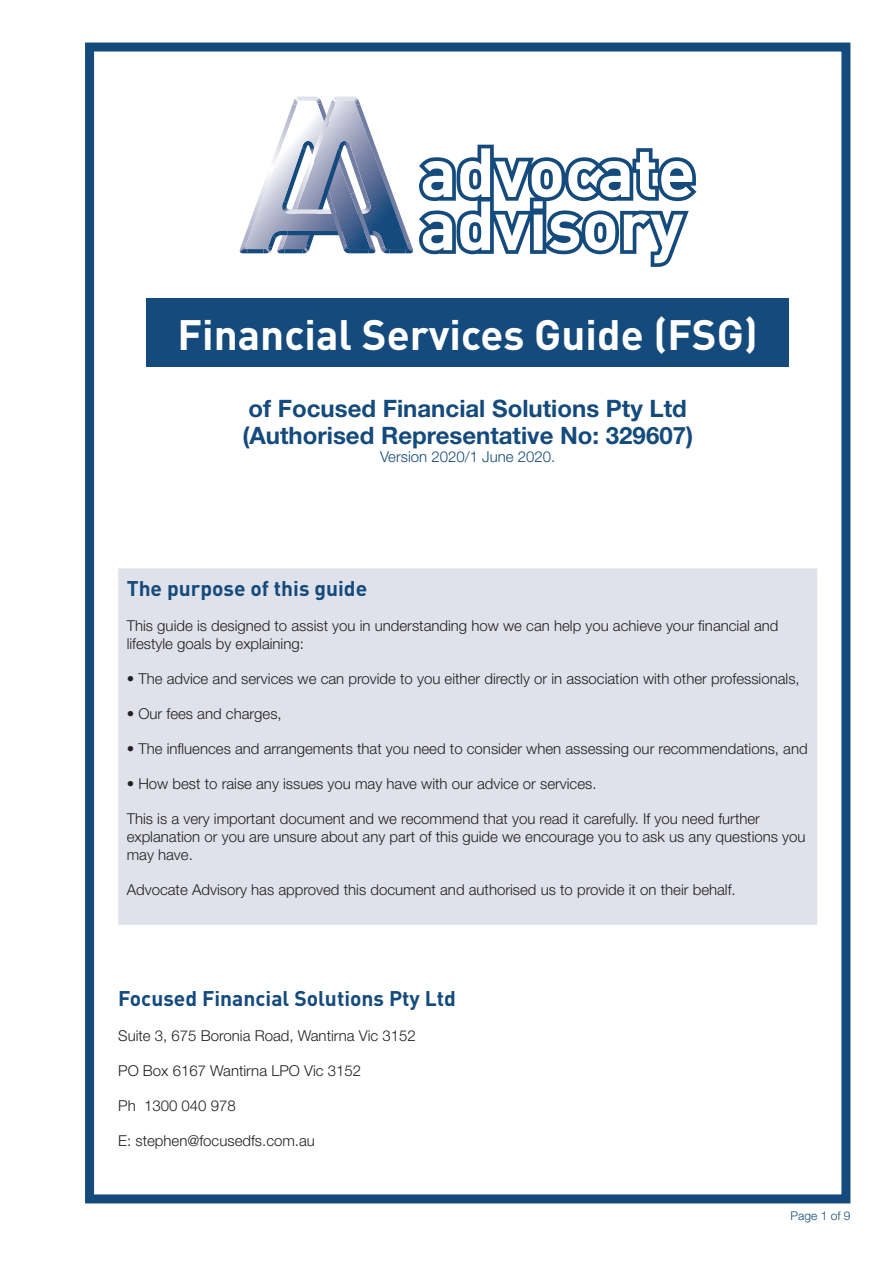
<style>
.page{position:relative;width:893px;height:1263px;background:#fff}
.page>*{position:absolute;margin:0;border:0;box-sizing:border-box;transform-origin:0 0}
.t1{font:700 42px "DIN";color:#fff}
.t2{font:700 24px/27px "Helvetica Neue";color:#144a7c}
.t3{font:700 21px "DIN";color:#144a7c}
.t4{font:300 15px/18px "Helvetica Neue";color:#231f20}
.t5{font:300 15px "Helvetica Neue";color:#144a7c}
.t6{font:300 12px "Helvetica Neue";color:#144a7c}
</style>
<div class="page">
<div style="left:85px;top:43px;width:765px;height:1160px;border:9px solid #144a7c"></div>
<svg style="left:239px;top:97px;width:457px;height:170px"></svg>
<div style="left:147px;top:298px;width:642px;height:69px;background:#144a7c"></div>
<div style="left:118px;top:568px;width:699px;height:357px;background:#e0e2eb"></div>
<h1 class="t1" style="left:177px;top:307px;width:582px">Financial Services Guide (FSG)</h1>
<h2 class="t2" style="left:242px;top:394px;width:452px">of Focused Financial Solutions Pty Ltd (Authorised Representative No: 329607)</h2>
<p class="t5" style="left:380px;top:447px;width:177px">Version 2020/1 June 2020.</p>
<h3 class="t3" style="left:127px;top:574px;width:242px">The purpose of this guide</h3>
<p class="t4" style="left:127px;top:616px;width:653px">This guide is designed to assist you in understanding how we can help you achieve your financial and lifestyle goals by explaining:</p>
<p class="t4" style="left:127px;top:669px;width:674px">• The advice and services we can provide to you either directly or in association with other professionals,</p>
<p class="t4" style="left:127px;top:704px;width:157px">• Our fees and charges,</p>
<p class="t4" style="left:127px;top:739px;width:682px">• The influences and arrangements that you need to consider when assessing our recommendations, and</p>
<p class="t4" style="left:127px;top:774px;width:471px">• How best to raise any issues you may have with our advice or services.</p>
<p class="t4" style="left:127px;top:809px;width:680px">This is a very important document and we recommend that you read it carefully. If you need further explanation or you are unsure about any part of this guide we encourage you to ask us any questions you may have.</p>
<p class="t4" style="left:127px;top:880px;width:611px">Advocate Advisory has approved this document and authorised us to provide it on their behalf.</p>
<h3 class="t3" style="left:118px;top:985px;width:339px">Focused Financial Solutions Pty Ltd</h3>
<p class="t4" style="left:118px;top:1026px;width:299px">Suite 3, 675 Boronia Road, Wantirna Vic 3152</p>
<p class="t4" style="left:118px;top:1061px;width:244px">PO Box 6167 Wantirna LPO Vic 3152</p>
<p class="t4" style="left:118px;top:1096px;width:119px">Ph 1300 040 978</p>
<p class="t4" style="left:118px;top:1131px;width:198px">E: stephen@focusedfs.com.au</p>
<p class="t6" style="left:791px;top:1209px;width:61px">Page 1 of 9</p>
</div>
